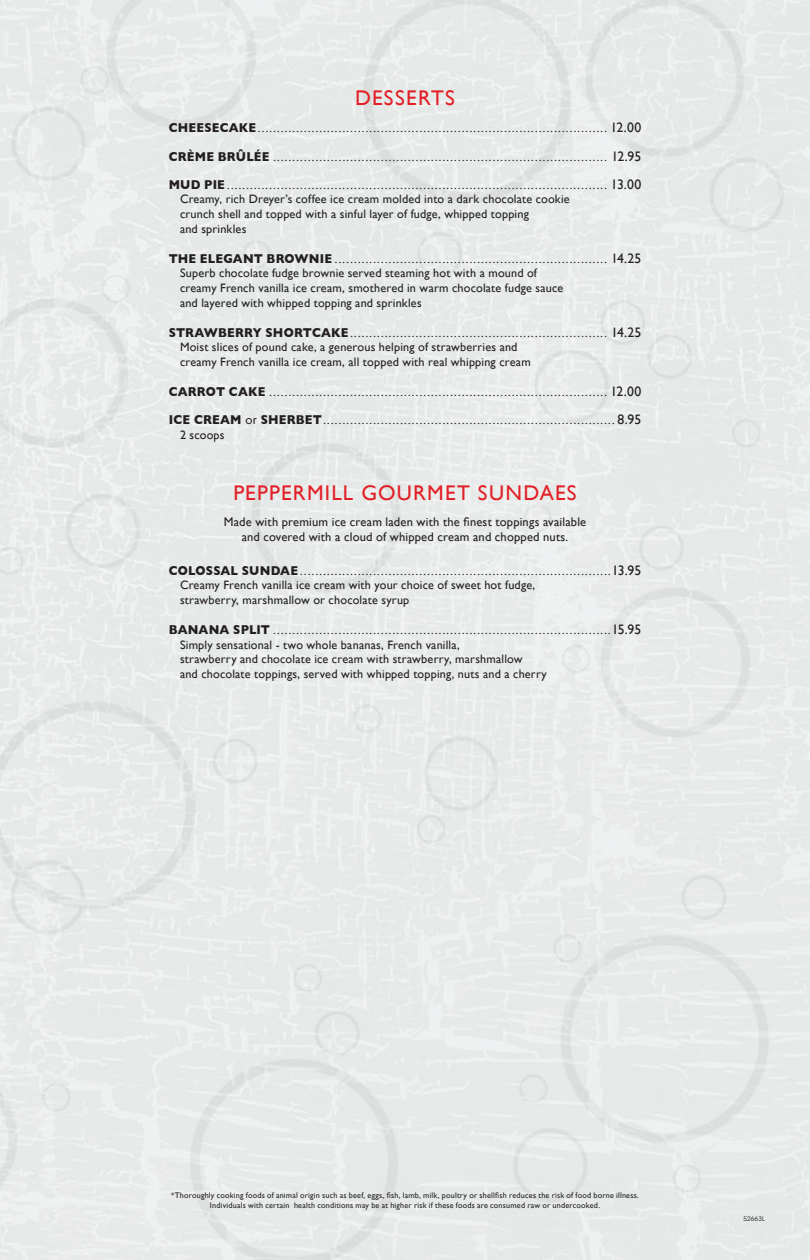
<style>
.page{position:relative;width:810px;height:1260px;background:#fff}
.page>*{position:absolute;margin:0;border:0;box-sizing:border-box;transform-origin:0 0}
.t1{font:21.25px "Gill Sans";letter-spacing:.06em;color:#e21f26}
.t2{font:12.5px "Futura Std";color:#231f20}
.t3{font:12.5px/15px "Gill Sans";letter-spacing:.015em;color:#231f20;text-align:center}
.t4{font:12.25px/14.6px "Gill Sans";letter-spacing:.015em;color:#231f20}
.t5{font:8.12px/9.8px "Gill Sans";letter-spacing:.025em;color:#231f20;text-align:center}
.t6{font:6.25px "ITC Avant Garde Std";letter-spacing:.035em;color:#231f20}
.s1{font-family:"Gill Sans";font-weight:700;font-size:13px}
.s2{font-family:"Gill Sans";font-size:13.75px}
</style>
<div class="page">
<h1 class="t1" style="left:355px;top:85px;width:101px">DESSERTS</h1>
<p class="t2" style="left:169px;top:120px;width:474px"><span class="s1">CHEESECAKE</span>........................................................................................... <span class="s2">12.00</span></p>
<p class="t2" style="left:169px;top:148px;width:474px"><span class="s1">CRÈME BRÛLÉE</span> ....................................................................................... <span class="s2">12.95</span></p>
<p class="t2" style="left:169px;top:176px;width:474px"><span class="s1">MUD PIE</span>................................................................................................... <span class="s2">13.00</span></p>
<p class="t4" style="left:180px;top:192px;width:391px">Creamy, rich Dreyer’s coffee ice cream molded into a dark chocolate cookie crunch shell and topped with a sinful layer of fudge, whipped topping<br>and sprinkles</p>
<p class="t2" style="left:169px;top:250px;width:474px"><span class="s1">THE ELEGANT BROWNIE</span> ....................................................................... <span class="s2">14.25</span></p>
<p class="t4" style="left:180px;top:266px;width:385px">Superb chocolate fudge brownie served steaming hot with a mound of creamy French vanilla ice cream, smothered in warm chocolate fudge sauce and layered with whipped topping and sprinkles</p>
<p class="t2" style="left:169px;top:324px;width:474px"><span class="s1">STRAWBERRY SHORTCAKE</span>................................................................... <span class="s2">14.25</span></p>
<p class="t4" style="left:180px;top:340px;width:352px">Moist slices of pound cake, a generous helping of strawberries and creamy French vanilla ice cream, all topped with real whipping cream</p>
<p class="t2" style="left:169px;top:383px;width:474px"><span class="s1">CARROT CAKE</span> ........................................................................................ <span class="s2">12.00</span></p>
<p class="t2" style="left:169px;top:411px;width:474px"><span class="s1">ICE CREAM</span> or <span class="s1">SHERBET</span>............................................................................ <span class="s2">8.95</span></p>
<p class="t4" style="left:180px;top:427px;width:46px">2 scoops</p>
<h1 class="t1" style="left:233px;top:480px;width:345px">PEPPERMILL GOURMET SUNDAES</h1>
<p class="t3" style="left:224px;top:515px;width:364px">Made with premium ice cream laden with the finest toppings available and covered with a cloud of whipped cream and chopped nuts.</p>
<p class="t2" style="left:169px;top:562px;width:474px"><span class="s1">COLOSSAL SUNDAE</span>.................................................................................<span class="s2">13.95</span></p>
<p class="t4" style="left:180px;top:578px;width:357px">Creamy French vanilla ice cream with your choice of sweet hot fudge, strawberry, marshmallow or chocolate syrup</p>
<p class="t2" style="left:169px;top:621px;width:474px"><span class="s1">BANANA SPLIT</span> ........................................................................................<span class="s2">15.95</span></p>
<p class="t4" style="left:180px;top:637px;width:368px">Simply sensational - two whole bananas, French vanilla,<br>strawberry and chocolate ice cream with strawberry, marshmallow<br>and chocolate toppings, served with whipped topping, nuts and a cherry</p>
<p class="t5" style="left:171px;top:1190px;width:469px">*Thoroughly cooking foods of animal origin such as beef, eggs, fish, lamb, milk, poultry or shellfish reduces the risk of food borne illness.<br>Individuals with certain health conditions may be at higher risk if these foods are consumed raw or undercooked.</p>
<p class="t6" style="left:743px;top:1215px;width:23px">52663L</p>
</div>
